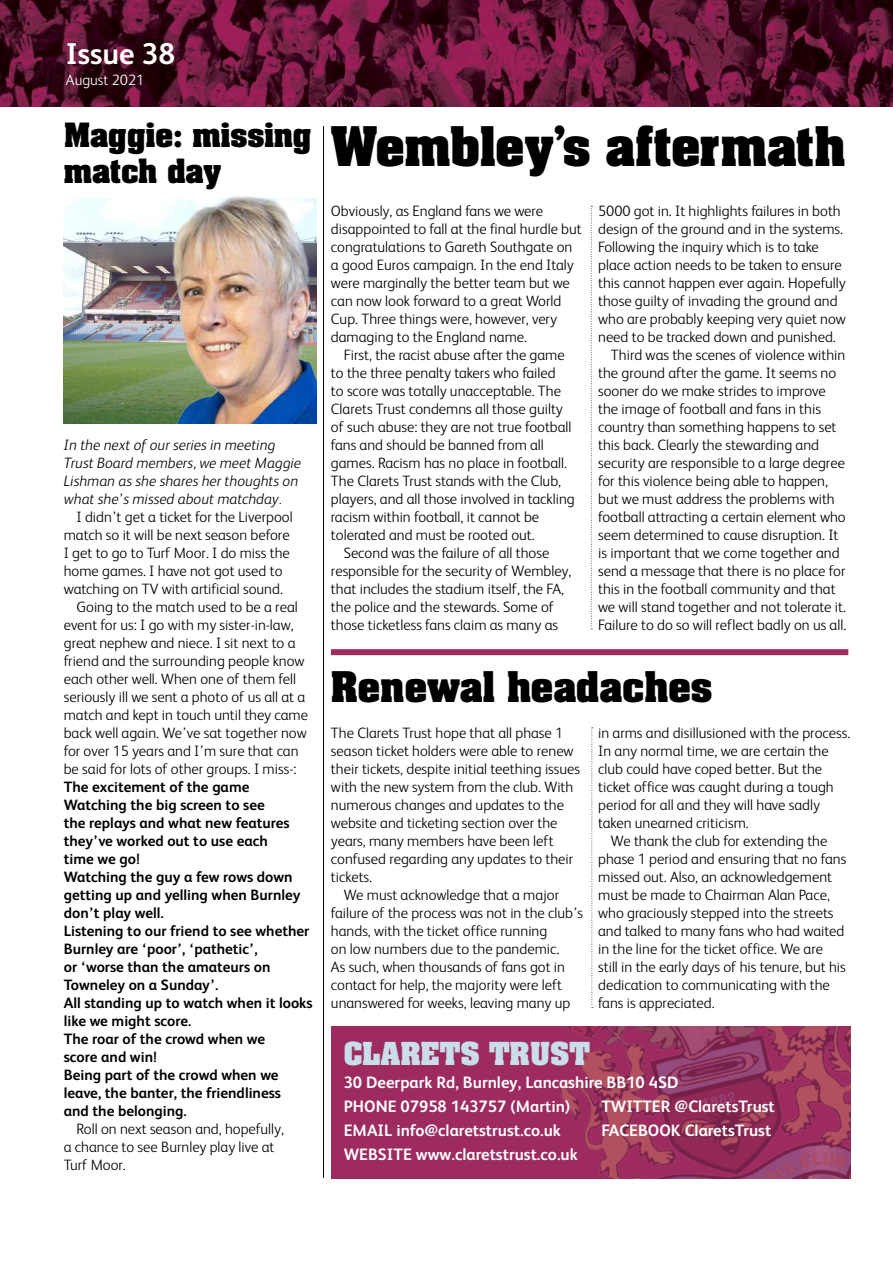
<style>
.page{position:relative;width:893px;height:1263px;background:#fff}
.page>*{position:absolute;margin:0;border:0;box-sizing:border-box;transform-origin:0 0}
.Headline_basic{font:700 46.5px "Aachen LT";letter-spacing:-.005em;color:#000}
.Headline_basic-2{font:700 36px "Aachen LT";letter-spacing:-.005em;color:#000}
.t1{font:700 30px "FS Albert";color:#fff}
.Headline_basic-3{font:700 28.5px/36px "Aachen LT";letter-spacing:-.005em;color:#000}
.Basic_Body_text{font:700 27px "Aachen LT";color:#c9dee8}
.Basic_Body_text-2{font:700 16.5px "FS Albert";color:#fff}
.Basic_Body_text-3{font:300 15px/18px "FS Albert";color:#000}
.Body_text_f_o{font:300 15px/18px "FS Albert";color:#000}
.Basic_Body_text-4{font:700 15px/18px "FS Albert";color:#000}
.Body_text_f_o-2{font:italic 300 15px/18px "FS Albert";color:#000}
.t2{font:300 15px "FS Albert";color:#fff}
</style>
<div class="page">
<img style="left:0;top:0;width:893px;height:106px">
<div style="left:331px;top:649px;width:517px;height:6px;background:#9d2b60"></div>
<div style="left:331px;top:1026px;width:519px;height:152px;background:#9d2b60"></div>
<img style="left:560px;top:1026px;width:290px;height:152px">
<img style="left:64px;top:198px;width:87px;height:225px">
<img style="left:151px;top:196px;width:165px;height:227px">
<hr style="left:323px;top:126px;width:1px;height:1052px;background:#000">
<svg style="left:591px;top:206px;width:1px;height:423px"></svg>
<svg style="left:591px;top:727px;width:2px;height:281px"></svg>
<p class="t1" style="left:66px;top:36px;width:111px">Issue 38</p>
<p class="t2" style="left:66px;top:71px;width:80px">August 2021</p>
<p class="Headline_basic-3" style="left:64px;top:117px;width:249px">Maggie: missing match day</p>
<p class="Body_text_f_o-2" style="left:64px;top:436px;width:239px">In the next of our series in meeting Trust Board members, we meet Maggie Lishman as she shares her thoughts on what she’s missed about matchday.</p>
<p class="Basic_Body_text-3" style="left:64px;top:508px;width:230px;text-indent:13px">I didn’t get a ticket for the Liverpool match so it will be next season before I get to go to Turf Moor. I do miss the home games. I have not got used to watching on TV with artificial sound.</p>
<p class="Basic_Body_text-3" style="left:64px;top:598px;width:246px;text-indent:13px">Going to the match used to be a real event for us: I go with my sister-in-law, great nephew and niece. I sit next to a friend and the surrounding people know each other well. When one of them fell seriously ill we sent a photo of us all at a match and kept in touch until they came back well again. We’ve sat together now for over 15 years and I’m sure that can be said for lots of other groups. I miss-:</p>
<p class="Basic_Body_text-4" style="left:64px;top:778px;width:187px">The excitement of the game</p>
<p class="Basic_Body_text-4" style="left:64px;top:796px;width:227px">Watching the big screen to see the replays and what new features they’ve worked out to use each time we go!</p>
<p class="Basic_Body_text-4" style="left:64px;top:868px;width:238px">Watching the guy a few rows down getting up and yelling when Burnley don’t play well.</p>
<p class="Basic_Body_text-4" style="left:64px;top:922px;width:247px">Listening to our friend to see whether<br>Burnley are ‘poor’, ‘pathetic’,<br>or ‘worse than the amateurs on<br>Towneley on a Sunday’.</p>
<p class="Basic_Body_text-4" style="left:64px;top:994px;width:250px">All standing up to watch when it looks like we might score.</p>
<p class="Basic_Body_text-4" style="left:64px;top:1030px;width:203px">The roar of the crowd when we score and win!</p>
<p class="Basic_Body_text-4" style="left:64px;top:1066px;width:219px">Being part of the crowd when we leave, the banter, the friendliness and the belonging.</p>
<p class="Basic_Body_text-3" style="left:64px;top:1120px;width:222px;text-indent:13px">Roll on next season and, hopefully, a chance to see Burnley play live at<br>Turf Moor.</p>
<p class="Headline_basic" style="left:331px;top:113px;width:516px">Wembley’s aftermath</p>
<p class="Body_text_f_o" style="left:331px;top:202px;width:252px">Obviously, as England fans we were disappointed to fall at the final hurdle but congratulations to Gareth Southgate on a good Euros campaign. In the end Italy were marginally the better team but we can now look forward to a great World Cup. Three things were, however, very damaging to the England name.</p>
<p class="Basic_Body_text-3" style="left:331px;top:346px;width:245px;text-indent:13px">First, the racist abuse after the game to the three penalty takers who failed<br>to score was totally unacceptable. The Clarets Trust condemns all those guilty of such abuse: they are not true football fans and should be banned from all games. Racism has no place in football.<br>The Clarets Trust stands with the Club, players, and all those involved in tackling racism within football, it cannot be tolerated and must be rooted out.</p>
<p class="Basic_Body_text-3" style="left:331px;top:544px;width:242px;text-indent:13px">Second was the failure of all those responsible for the security of Wembley, that includes the stadium itself, the FA, the police and the stewards. Some of those ticketless fans claim as many as</p>
<p class="Basic_Body_text-3" style="left:598px;top:202px;width:249px">5000 got in. It highlights failures in both design of the ground and in the systems.<br>Following the inquiry which is to take place action needs to be taken to ensure this cannot happen ever again. Hopefully those guilty of invading the ground and who are probably keeping very quiet now need to be tracked down and punished.</p>
<p class="Basic_Body_text-3" style="left:598px;top:346px;width:250px;text-indent:13px">Third was the scenes of violence within the ground after the game. It seems no sooner do we make strides to improve the image of football and fans in this country than something happens to set this back. Clearly the stewarding and security are responsible to a large degree for this violence being able to happen, but we must address the problems with football attracting a certain element who seem determined to cause disruption. It is important that we come together and send a message that there is no place for this in the football community and that we will stand together and not tolerate it.<br>Failure to do so will reflect badly on us all.</p>
<p class="Headline_basic-2" style="left:331px;top:660px;width:383px">Renewal headaches</p>
<p class="Body_text_f_o" style="left:331px;top:724px;width:251px">The Clarets Trust hope that all phase 1 season ticket holders were able to renew their tickets, despite initial teething issues with the new system from the club. With numerous changes and updates to the website and ticketing section over the years, many members have been left confused regarding any updates to their tickets.</p>
<p class="Basic_Body_text-3" style="left:331px;top:886px;width:254px;text-indent:13px">We must acknowledge that a major failure of the process was not in the club’s hands, with the ticket office running<br>on low numbers due to the pandemic.<br>As such, when thousands of fans got in contact for help, the majority were left unanswered for weeks, leaving many up</p>
<p class="Basic_Body_text-3" style="left:598px;top:724px;width:254px">in arms and disillusioned with the process.<br>In any normal time, we are certain the club could have coped better. But the ticket office was caught during a tough period for all and they will have sadly taken unearned criticism.</p>
<p class="Basic_Body_text-3" style="left:598px;top:832px;width:250px;text-indent:13px">We thank the club for extending the phase 1 period and ensuring that no fans missed out. Also, an acknowledgement must be made to Chairman Alan Pace, who graciously stepped into the streets and talked to many fans who had waited in the line for the ticket office. We are still in the early days of his tenure, but his dedication to communicating with the fans is appreciated.</p>
<p class="Basic_Body_text" style="left:344px;top:1034px;width:248px">CLARETS TRUST</p>
<p class="Basic_Body_text-2" style="left:344px;top:1072px;width:336px">30 Deerpark Rd, Burnley, Lancashire BB10 4SD</p>
<p class="Basic_Body_text-2" style="left:344px;top:1096px;width:228px">PHONE 07958 143757 (Martin)</p>
<p class="Basic_Body_text-2" style="left:344px;top:1120px;width:219px">EMAIL info@claretstrust.co.uk</p>
<p class="Basic_Body_text-2" style="left:344px;top:1144px;width:236px">WEBSITE www.claretstrust.co.uk</p>
<p class="Basic_Body_text-2" style="left:601px;top:1096px;width:175px">TWITTER @ClaretsTrust</p>
<p class="Basic_Body_text-2" style="left:601px;top:1120px;width:171px">FACEBOOK ClaretsTrust</p>
</div>
